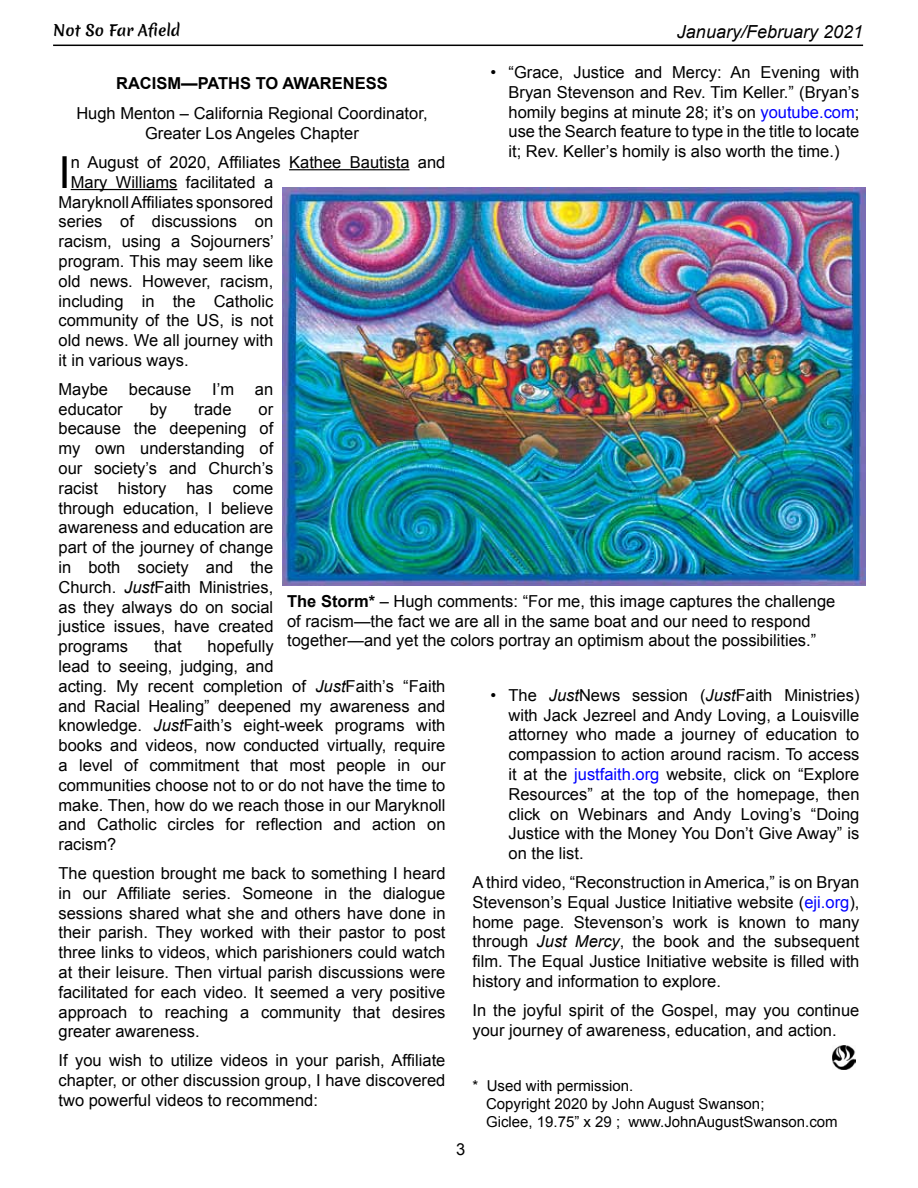
<style>
.page{position:relative;width:918px;height:1188px;background:#fff}
.page>*{position:absolute;margin:0;border:0;box-sizing:border-box;transform-origin:0 0}
.t1{font:44.1px "Arial";color:#000}
.t2{font:italic 18px "Arial";color:#000}
.t3{font:16.5px/19.8px "Arial";color:#000;text-align:justify}
.t4{font:700 16.5px "Arial";color:#000}
.t5{font:15px/18px "Arial";color:#000}
.t6{font:15px "Merienda One";color:#000}
.s1{color:#00f}
.s2{font-style:italic}
.s3{font-weight:700}
</style>
<div class="page">
<hr style="left:53px;top:45px;width:810px;height:1px;background:#000">
<hr style="left:289px;top:169px;width:121px;height:1px;background:#000">
<hr style="left:71px;top:189px;width:106px;height:1px;background:#000">
<img style="left:282px;top:187px;width:584px;height:399px">
<img style="left:833px;top:1046px;width:22px;height:23px">
<p class="t6" style="left:53px;top:19px;width:129px">Not So Far Afield</p>
<p class="t4" style="left:116px;top:72px;width:273px">RACISM—PATHS TO AWARENESS</p>
<p class="t3" style="left:76px;top:104px;width:353px;text-align:center">Hugh Menton – California Regional Coordinator,<br>Greater Los Angeles Chapter</p>
<h1 class="t1" style="left:58px;top:143px;width:14px">I</h1>
<p class="t3" style="left:71px;top:152px;width:376px">n August of 2020, Affiliates Kathee Bautista and</p>
<p class="t2" style="left:677px;top:20px;width:188px">January/February 2021</p>
<p class="t3" style="left:508px;top:62px;width:353px;text-indent:-18px">• “Grace, Justice and Mercy: An Evening with Bryan Stevenson and Rev. Tim Keller.” (Bryan’s homily begins at minute 28; it’s on <span class="s1">youtube.com</span>; use the Search feature to type in the title to locate it; Rev. Keller’s homily is also worth the time. )</p>
<p class="t3" style="left:71px;top:172px;width:204px">Mary Williams facilitated a</p>
<p class="t3" style="left:59px;top:192px;width:216px">Maryknoll Affiliates sponsored</p>
<p class="t3" style="left:59px;top:212px;width:216px">series of discussions on</p>
<p class="t3" style="left:59px;top:232px;width:217px">racism, using a Sojourners’</p>
<p class="t3" style="left:59px;top:251px;width:216px">program. This may seem like</p>
<p class="t3" style="left:59px;top:271px;width:216px">old news. However, racism,</p>
<p class="t3" style="left:59px;top:291px;width:216px">including in the Catholic</p>
<p class="t3" style="left:59px;top:311px;width:216px">community of the US, is not</p>
<p class="t3" style="left:59px;top:331px;width:216px">old news. We all journey with</p>
<p class="t3" style="left:59px;top:350px;width:129px">it in various ways.</p>
<p class="t3" style="left:59px;top:379px;width:51px">Maybe</p>
<p class="t3" style="left:129px;top:379px;width:64px">because</p>
<p class="t3" style="left:212px;top:379px;width:23px">I’m</p>
<p class="t3" style="left:255px;top:379px;width:20px">an</p>
<p class="t3" style="left:59px;top:399px;width:66px">educator</p>
<p class="t3" style="left:150px;top:399px;width:19px">by</p>
<p class="t3" style="left:194px;top:399px;width:39px">trade</p>
<p class="t3" style="left:59px;top:399px;width:217px;text-indent:200px">or because the deepening of my own understanding of our society’s and Church’s racist history has come through education, I believe awareness and education are part of the journey of change in both society and the Church. <span class="s2">Just</span>Faith Ministries, as they always do on social justice issues, have created programs</p>
<p class="t3" style="left:287px;top:591px;width:550px;text-align:left"><span class="s3">THE STORM*</span> – Hugh comments: “For me, this image captures the challenge of racism—the fact we are all in the same boat and our need to respond together—and yet the colors portray an optimism about the possibilities.”</p>
<p class="t3" style="left:59px;top:637px;width:389px;text-align:left;text-indent:149px">hopefully<br>lead to seeing, judging, and<br>acting. My recent completion of <span class="s2">Just</span>Faith’s “Faith and Racial Healing” deepened my awareness and knowledge. <span class="s2">Just</span>Faith’s eight-week programs with books and videos, now conducted virtually, require a level of commitment that most people in our communities choose not to or do not have the time to make. Then, how do we reach those in our Maryknoll and Catholic circles for reflection and action on racism?</p>
<p class="t3" style="left:59px;top:863px;width:389px">The question brought me back to something I heard in our Affiliate series. Someone in the dialogue sessions shared what she and others have done in their parish. They worked with their pastor to post three links to videos, which parishioners could watch at their leisure. Then virtual parish discussions were facilitated for each video. It seemed a very positive approach to reaching a community that desires greater awareness.</p>
<p class="t3" style="left:59px;top:1051px;width:388px">If you wish to utilize videos in your parish, Affiliate chapter, or other discussion group, I have discovered two powerful videos to recommend:</p>
<p class="t3" style="left:154px;top:637px;width:29px">that</p>
<p class="t3" style="left:508px;top:685px;width:353px;text-indent:-18px">• The <span class="s2">Just</span>News session (<span class="s2">Just</span>Faith Ministries) with Jack Jezreel and Andy Loving, a Louisville attorney who made a journey of education to compassion to action around racism. To access it at the <span class="s1">justfaith.org</span> website, click on “Explore Resources” at the top of the homepage, then click on Webinars and Andy Loving’s “Doing Justice with the Money You Don’t Give Away” is on the list.</p>
<p class="t3" style="left:472px;top:872px;width:389px">A third video, “Reconstruction in America,” is on Bryan Stevenson’s Equal Justice Initiative website (<span class="s1">eji.org</span>), home page. Stevenson’s work is known to many through <span class="s2">Just Mercy</span>, the book and the subsequent film. The Equal Justice Initiative website is filled with history and information to explore.</p>
<p class="t3" style="left:473px;top:1000px;width:388px">In the joyful spirit of the Gospel, may you continue your journey of awareness, education, and action.</p>
<p class="t5" style="left:486px;top:1077px;width:353px;text-indent:-14px">* Used with permission.<br>Copyright 2020 by John August Swanson;<br>Giclee, 19. 75” x 29 ; www.JohnAugustSwanson.com</p>
<p class="t3" style="left:456px;top:1139px;width:11px">3</p>
</div>
